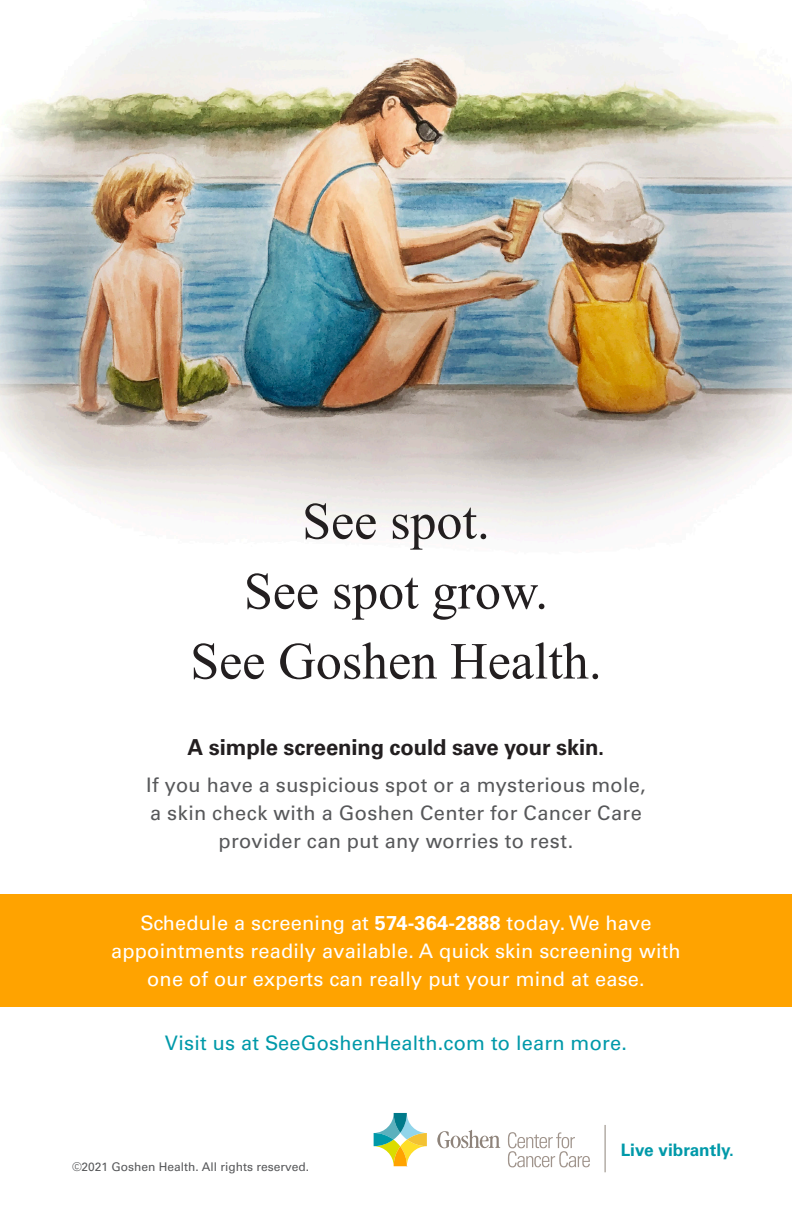
<style>
.page{position:relative;width:792px;height:1224px;background:#fff}
.page>*{position:absolute;margin:0;border:0;box-sizing:border-box;transform-origin:0 0}
.t1{font:52px "Times New Roman";color:#231f20}
.t2{font:700 22px "Univers LT Std";letter-spacing:-.005em;color:#231f20}
.t3{font:20px/28px "Univers LT Std";letter-spacing:.01em;color:#fff;text-align:center}
.t4{font:20px/28px "Univers LT Std";letter-spacing:.02em;color:#57585a;text-align:center}
.t5{font:20px "Univers LT Std";letter-spacing:.01em;color:#0099a9}
.t6{font:700 17.2px "Univers LT Std";color:#0099a9}
.t7{font:12px "Univers LT Std";color:#57585a}
.s1{font-weight:700}
</style>
<div class="page">
<div style="left:0;top:894px;width:792px;height:112px;background:#ffa300"></div>
<img style="left:0;top:0;width:792px;height:537px">
<svg style="left:374px;top:1113px;width:53px;height:54px"></svg>
<svg style="left:437px;top:1130px;width:63px;height:18px"></svg>
<svg style="left:508px;top:1132px;width:82px;height:35px"></svg>
<hr style="left:605px;top:1125px;width:1px;height:47px;background:#8e837a">
<p class="t1" style="left:302px;top:486px;width:189px">See spot.</p>
<p class="t1" style="left:244px;top:556px;width:306px">See spot grow.</p>
<p class="t1" style="left:190px;top:626px;width:413px">See Goshen Health.</p>
<p class="t2" style="left:188px;top:734px;width:418px">A simple screening could save your skin.</p>
<p class="t4" style="left:146px;top:771px;width:501px">If you have a suspicious spot or a mysterious mole, a skin check with a Goshen Center for Cancer Care provider can put any worries to rest.</p>
<p class="t3" style="left:111px;top:909px;width:571px">Schedule a screening at <span class="s1">574-364-2888</span> today. We have appointments readily available. A quick skin screening with one of our experts can really put your mind at ease.</p>
<p class="t5" style="left:165px;top:1031px;width:464px">Visit us at SeeGoshenHealth.com to learn more.</p>
<p class="t7" style="left:72px;top:1159px;width:239px">©2021 Goshen Health. All rights reserved.</p>
<p class="t6" style="left:621px;top:1140px;width:115px">Live vibrantly.</p>
</div>
